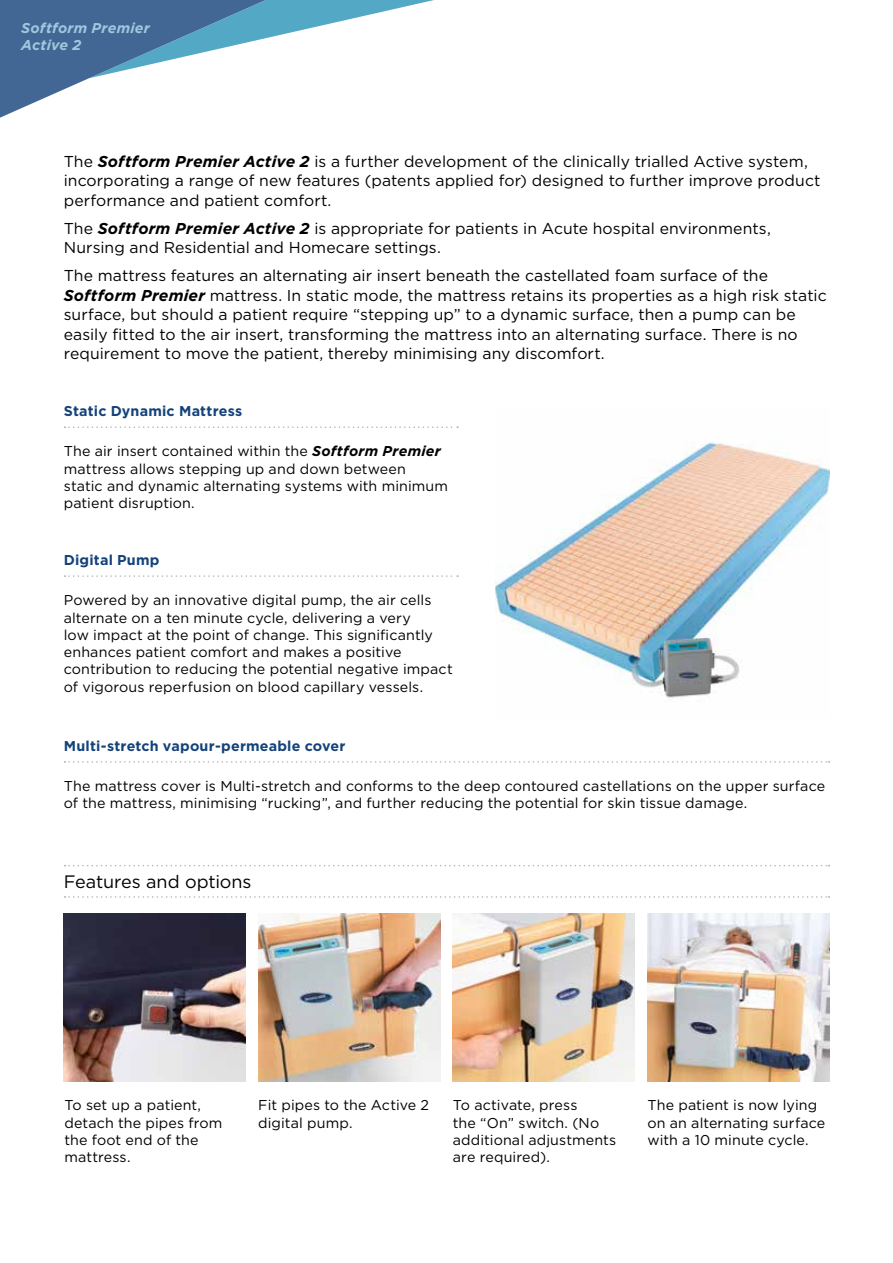
<style>
.page{position:relative;width:893px;height:1263px;background:#fff}
.page>*{position:absolute;margin:0;border:0;box-sizing:border-box;transform-origin:0 0}
.t1{font:18px "Gotham";letter-spacing:-.005em;color:#000}
.t2{font:15.75px/19.5px "Gotham";letter-spacing:.005em;color:#000}
.t3{font:14.25px/17.2px "Gotham";letter-spacing:.005em;color:#000}
.t4{font:700 14.25px "Gotham";letter-spacing:.015em;color:#14427a}
.t5{font:italic 700 14.25px/17.2px "Gotham";letter-spacing:.015em;color:#a0c7dd}
.s1{font-weight:700;font-style:italic}
</style>
<div class="page">
<svg style="left:65px;top:865px;width:764px;height:1px"></svg>
<svg style="left:65px;top:896px;width:764px;height:2px"></svg>
<svg style="left:0;top:0;width:434px;height:118px"></svg>
<img style="left:64px;top:913px;width:182px;height:169px">
<img style="left:258px;top:913px;width:182px;height:169px">
<img style="left:453px;top:913px;width:182px;height:169px">
<svg style="left:65px;top:426px;width:393px;height:2px"></svg>
<svg style="left:65px;top:575px;width:393px;height:2px"></svg>
<svg style="left:65px;top:761px;width:764px;height:2px"></svg>
<img style="left:495px;top:442px;width:334px;height:256px">
<img style="left:647px;top:913px;width:182px;height:169px">
<p class="t5" style="left:21px;top:19px;width:130px">Softform Premier<br>Active 2</p>
<p class="t2" style="left:64px;top:151px;width:758px">The <span class="s1">Softform Premier Active 2</span> is a further development of the clinically trialled Active system, incorporating a range of new features (patents applied for) designed to further improve product performance and patient comfort.</p>
<p class="t2" style="left:64px;top:218px;width:709px">The <span class="s1">Softform Premier Active 2</span> is appropriate for patients in Acute hospital environments,<br>Nursing and Residential and Homecare settings.</p>
<p class="t2" style="left:64px;top:265px;width:764px">The mattress features an alternating air insert beneath the castellated foam surface of the <span class="s1">Softform Premier</span> mattress. In static mode, the mattress retains its properties as a high risk static surface, but should a patient require “stepping up” to a dynamic surface, then a pump can be easily fitted to the air insert, transforming the mattress into an alternating surface. There is no requirement to move the patient, thereby minimising any discomfort.</p>
<p class="t4" style="left:64px;top:401px;width:180px">Static Dynamic Mattress</p>
<p class="t3" style="left:64px;top:442px;width:386px">The air insert contained within the <span class="s1">Softform Premier </span>mattress allows stepping up and down between static and dynamic alternating systems with minimum patient disruption.</p>
<p class="t4" style="left:64px;top:550px;width:97px">Digital Pump</p>
<p class="t3" style="left:64px;top:591px;width:390px">Powered by an innovative digital pump, the air cells alternate on a ten minute cycle, delivering a very<br>low impact at the point of change. This significantly enhances patient comfort and makes a positive contribution to reducing the potential negative impact of vigorous reperfusion on blood capillary vessels.</p>
<p class="t4" style="left:64px;top:736px;width:283px">Multi-stretch vapour-permeable cover</p>
<p class="t3" style="left:64px;top:777px;width:763px">The mattress cover is Multi-stretch and conforms to the deep contoured castellations on the upper surface of the mattress, minimising “rucking”, and further reducing the potential for skin tissue damage.</p>
<p class="t1" style="left:64px;top:870px;width:189px">Features and options</p>
<p class="t3" style="left:64px;top:1096px;width:159px">To set up a patient, detach the pipes from the foot end of the mattress.</p>
<p class="t3" style="left:258px;top:1096px;width:172px">Fit pipes to the Active 2 digital pump.</p>
<p class="t3" style="left:453px;top:1096px;width:165px">To activate, press<br>the “On” switch. (No additional adjustments are required).</p>
<p class="t3" style="left:647px;top:1096px;width:179px">The patient is now lying on an alternating surface with a 10 minute cycle.</p>
</div>
